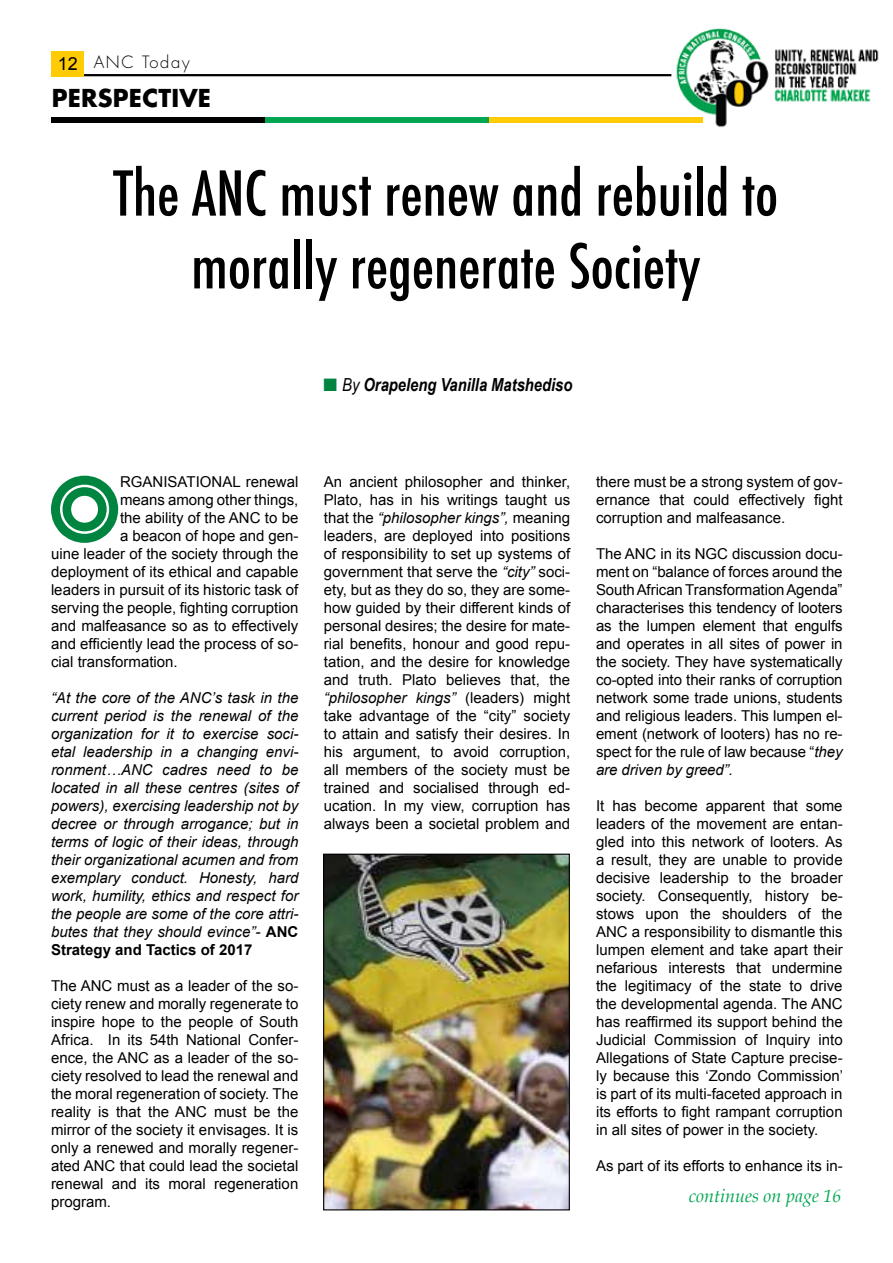
<style>
.page{position:relative;width:893px;height:1263px;background:#fff}
.page>*{position:absolute;margin:0;border:0;box-sizing:border-box;transform-origin:0 0}
.t1{font:96px "Phosphate Inline";color:#008541}
.t2{font:500 condensed 60px/72.8px "Futura";color:#000;text-align:center}
.t3{font:700 24px "Futura Std";letter-spacing:.01em;color:#000}
.t4{font:italic 700 18px "Arial Narrow";color:#000}
.t5{font:italic 18px "Palatino";color:#00a651}
.t6{font:300 16.5px "Futura Std";letter-spacing:.1em;color:#000}
.t7{font:15px/18px "Arial";color:#000;text-align:justify}
.t8{font:italic 15px/18px "Arial";color:#000;text-align:justify}
.s1{font-family:"Arial";font-weight:400;font-size:18px}
.s2{color:#008541}
.s3{font-weight:400}
.s4{font-weight:700;font-style:normal}
.s5{font-style:italic}
</style>
<div class="page">
<div style="left:52px;top:51px;width:32px;height:25px;background:#ffcb05"></div>
<img style="left:668px;top:28px;width:211px;height:100px">
<hr style="left:84px;top:74px;width:587px;height:2px;background:#000">
<div style="left:52px;top:117px;width:213px;height:6px;background:#000"></div>
<div style="left:265px;top:117px;width:224px;height:6px;background:#00a651"></div>
<div style="left:489px;top:117px;width:214px;height:6px;background:#ffcb05"></div>
<img style="left:325px;top:856px;width:243px;height:352px">
<div style="left:323px;top:854px;width:247px;height:356px;border:1px solid #000"></div>
<p class="t6" style="left:58px;top:52px;width:133px"><span class="s1">12</span> ANC Today</p>
<h3 class="t3" style="left:52px;top:82px;width:161px">PERSPECTIVE</h3>
<h2 class="t2" style="left:113px;top:157px;width:666px">The ANC must renew and rebuild to morally regenerate Society</h2>
<p class="t4" style="left:323px;top:371px;width:251px"><span class="s2">■</span> <span class="s3">By</span> Orapeleng Vanilla Matshediso</p>
<h1 class="t1" style="left:49px;top:441px;width:73px">O</h1>
<p class="t7" style="left:120px;top:473px;width:180px">RGANISATIONAL renewal</p>
<p class="t7" style="left:120px;top:491px;width:180px">means among other things,</p>
<p class="t7" style="left:120px;top:509px;width:180px">the ability of the ANC to be</p>
<p class="t7" style="left:120px;top:527px;width:180px">a beacon of hope and gen-</p>
<p class="t7" style="left:51px;top:545px;width:249px">uine leader of the society through the</p>
<p class="t7" style="left:51px;top:563px;width:249px">deployment of its ethical and capable</p>
<p class="t7" style="left:51px;top:581px;width:249px">leaders in pursuit of its historic task of</p>
<p class="t7" style="left:51px;top:599px;width:249px">serving the people, fighting corruption</p>
<p class="t7" style="left:51px;top:617px;width:249px">and malfeasance so as to effectively</p>
<p class="t7" style="left:51px;top:635px;width:249px">and efficiently lead the process of so-</p>
<p class="t7" style="left:51px;top:653px;width:128px">cial transformation.</p>
<p class="t8" style="left:51px;top:689px;width:249px">“At the core of the ANC’s task in the current period is the renewal of the organization for it to exercise soci&shy;etal leadership in a changing envi&shy;ronment…ANC cadres need to be located in all these centres (sites of powers), exercising leadership not by decree or through arrogance; but in terms of logic of their ideas, through their organizational acumen and from exemplary conduct. Honesty, hard work, humility, ethics and respect for the people are some of the core attri&shy;butes that they should evince”- <span class="s4">ANC Strategy and Tactics of 2017</span></p>
<p class="t7" style="left:51px;top:977px;width:249px">The ANC must as a leader of the so&shy;ciety renew and morally regenerate to inspire hope to the people of South Africa. In its 54th National Confer&shy;ence, the ANC as a leader of the so&shy;ciety resolved to lead the renewal and the moral regeneration of society. The reality is that the ANC must be the mirror of the society it envisages. It is only a renewed and morally regener&shy;ated ANC that could lead the societal renewal and its moral regeneration program.</p>
<p class="t7" style="left:324px;top:473px;width:248px">An ancient philosopher and thinker, Plato, has in his writings taught us that the <span class="s5">“philosopher kings”,</span> meaning leaders, are deployed into positions of responsibility to set up systems of government that serve the <span class="s5">“city”</span> soci&shy;ety, but as they do so, they are some&shy;how guided by their different kinds of personal desires; the desire for mate&shy;rial benefits, honour and good repu&shy;tation, and the desire for knowledge and truth. Plato believes that, the <span class="s5">“philosopher kings”</span> (leaders) might take advantage of the “city” society to attain and satisfy their desires. In his argument, to avoid corruption, all members of the society must be trained and socialised through ed&shy;ucation. In my view, corruption has always been a societal problem and</p>
<p class="t7" style="left:596px;top:473px;width:248px">there must be a strong system of gov&shy;ernance that could effectively fight corruption and malfeasance.</p>
<p class="t7" style="left:596px;top:545px;width:248px">The ANC in its NGC discussion docu&shy;ment on “balance of forces around the South African Transformation Agenda” characterises this tendency of looters as the lumpen element that engulfs and operates in all sites of power in the society. They have systematically co-opted into their ranks of corruption network some trade unions, students and religious leaders. This lumpen el&shy;ement (network of looters) has no re&shy;spect for the rule of law because “<span class="s5">they are driven by greed”.</span></p>
<p class="t7" style="left:596px;top:797px;width:249px">It has become apparent that some leaders of the movement are entan&shy;gled into this network of looters. As a result, they are unable to provide decisive leadership to the broader society. Consequently, history be&shy;stows upon the shoulders of the ANC a responsibility to dismantle this lumpen element and take apart their nefarious interests that undermine the legitimacy of the state to drive the developmental agenda. The ANC has reaffirmed its support behind the Judicial Commission of Inquiry into Allegations of State Capture precise&shy;ly because this ‘Zondo Commission’ is part of its multi-faceted approach in its efforts to fight rampant corruption in all sites of power in the society.</p>
<p class="t7" style="left:596px;top:1157px;width:248px">As part of its efforts to enhance its in-</p>
<p class="t5" style="left:689px;top:1181px;width:154px">continues on page 16</p>
</div>
